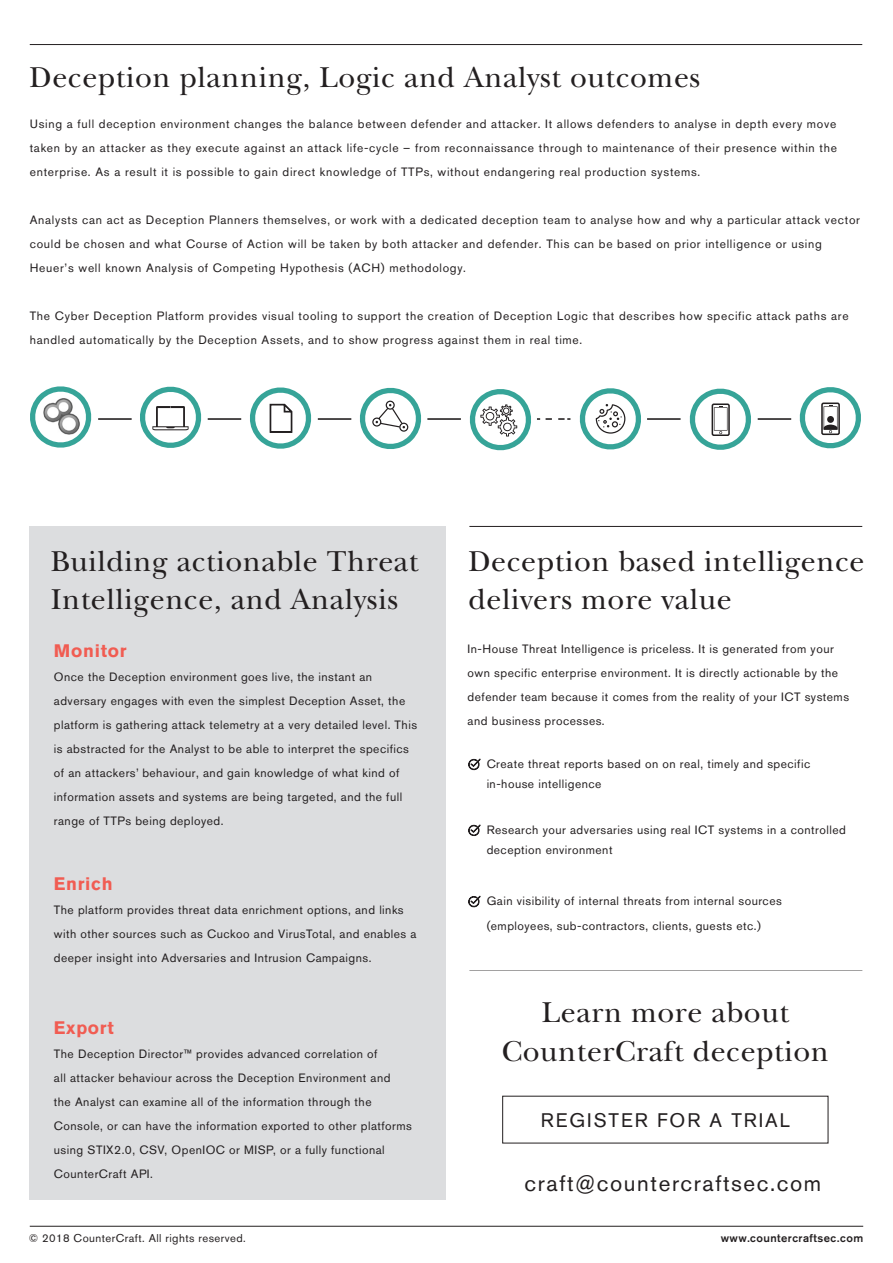
<style>
.page{position:relative;width:893px;height:1263px;background:#fff}
.page>*{position:absolute;margin:0;border:0;box-sizing:border-box;transform-origin:0 0}
.t1{font:30px "New Baskerville Std";letter-spacing:.02em;color:#231f20}
.t2{font:22.5px "Akzidenz Grotesk BQ";letter-spacing:.07em;color:#231f20}
.t3{font:19.5px "Akzidenz Grotesk BQ";letter-spacing:.1em;color:#231f20}
.t4{font:700 18px "Akzidenz Grotesk BQ";letter-spacing:.04em;color:#f15c52}
.t5{font:12px/24px "Akzidenz Grotesk BQ";letter-spacing:.04em;color:#231f20}
.t6{font:12px/24px "Akzidenz Grotesk BQ";letter-spacing:.06em;color:#231f20}
.t7{font:11.25px "Akzidenz Grotesk BQ";letter-spacing:.04em;color:#231f20}
.t8{font:500 11.25px "Akzidenz Grotesk BQ";letter-spacing:.04em;color:#231f20}
</style>
<div class="page">
<hr style="left:30px;top:1226px;width:833px;height:1px;background:#231f20">
<div style="left:29px;top:526px;width:417px;height:674px;background:#dcdddf"></div>
<hr style="left:469px;top:971px;width:393px;height:1px;background:#231f20">
<hr style="left:30px;top:44px;width:832px;height:1px;background:#231f20">
<hr style="left:469px;top:526px;width:393px;height:1px;background:#231f20">
<svg style="left:468px;top:759px;width:12px;height:11px"></svg>
<svg style="left:468px;top:825px;width:12px;height:11px"></svg>
<svg style="left:468px;top:896px;width:12px;height:11px"></svg>
<svg style="left:689px;top:388px;width:62px;height:62px"></svg>
<svg style="left:250px;top:387px;width:62px;height:62px"></svg>
<svg style="left:469px;top:389px;width:62px;height:61px"></svg>
<svg style="left:579px;top:388px;width:62px;height:62px"></svg>
<svg style="left:799px;top:387px;width:62px;height:62px"></svg>
<svg style="left:30px;top:386px;width:62px;height:62px"></svg>
<hr style="left:98px;top:418px;width:34px;height:2px;background:#231f20">
<hr style="left:208px;top:418px;width:33px;height:2px;background:#231f20">
<hr style="left:318px;top:418px;width:33px;height:2px;background:#231f20">
<hr style="left:427px;top:418px;width:34px;height:2px;background:#231f20">
<hr style="left:647px;top:418px;width:34px;height:2px;background:#231f20">
<hr style="left:758px;top:418px;width:33px;height:2px;background:#231f20">
<svg style="left:546px;top:418px;width:24px;height:2px"></svg>
<svg style="left:140px;top:386px;width:62px;height:62px"></svg>
<svg style="left:360px;top:387px;width:61px;height:62px"></svg>
<img style="left:43px;top:397px;width:37px;height:38px">
<p class="t1" style="left:30px;top:60px;width:672px">Deception planning, Logic and Analyst outcomes</p>
<p class="t5" style="left:30px;top:112px;width:809px;text-align:justify">Using a full deception environment changes the balance between defender and attacker. It allows defenders to analyse in depth every move taken by an attacker as they execute against an attack life-cycle – from reconnaissance through to maintenance of their presence within the enterprise. As a result it is possible to gain direct knowledge of TTPs, without endangering real production systems.</p>
<p class="t6" style="left:30px;top:208px;width:832px">Analysts can act as Deception Planners themselves, or work with a dedicated deception team to analyse how and why a particular attack vector could be chosen and what Course of Action will be taken by both attacker and defender. This can be based on prior intelligence or using<br>Heuer’s well known Analysis of Competing Hypothesis (ACH) methodology.</p>
<p class="t6" style="left:30px;top:304px;width:820px">The Cyber Deception Platform provides visual tooling to support the creation of Deception Logic that describes how specific attack paths are handled automatically by the Deception Assets, and to show progress against them in real time.</p>
<p class="t1" style="left:51px;top:544px;width:369px">Building actionable Threat</p>
<p class="t1" style="left:51px;top:582px;width:349px">Intelligence, and Analysis</p>
<p class="t4" style="left:54px;top:640px;width:74px">Monitor</p>
<p class="t5" style="left:54px;top:665px;width:365px">Once the Deception environment goes live, the instant an adversary engages with even the simplest Deception Asset, the platform is gathering attack telemetry at a very detailed level. This is abstracted for the Analyst to be able to interpret the specifics of an attackers’ behaviour, and gain knowledge of what kind of information assets and systems are being targeted, and the full range of TTPs being deployed.</p>
<p class="t4" style="left:54px;top:873px;width:60px">Enrich</p>
<p class="t5" style="left:54px;top:897px;width:364px">The platform provides threat data enrichment options, and links with other sources such as Cuckoo and VirusTotal, and enables a deeper insight into Adversaries and Intrusion Campaigns.</p>
<p class="t4" style="left:54px;top:1017px;width:61px">Export</p>
<p class="t5" style="left:54px;top:1041px;width:360px">The Deception Director™ provides advanced correlation of<br>all attacker behaviour across the Deception Environment and<br>the Analyst can examine all of the information through the Console, or can have the information exported to other platforms using STIX2.0, CSV, OpenIOC or MISP, or a fully functional CounterCraft API.</p>
<p class="t1" style="left:468px;top:544px;width:398px">Deception based intelligence</p>
<p class="t1" style="left:468px;top:582px;width:265px">delivers more value</p>
<p class="t5" style="left:468px;top:637px;width:383px">In-House Threat Intelligence is priceless. It is generated from your own specific enterprise environment. It is directly actionable by the defender team because it comes from the reality of your ICT systems and business processes.</p>
<p class="t5" style="left:487px;top:751px;width:325px">Create threat reports based on on real, timely and specific</p>
<p class="t5" style="left:487px;top:771px;width:116px">in-house intelligence</p>
<p class="t5" style="left:487px;top:819px;width:361px;line-height:20.2px">Research your adversaries using real ICT systems in a controlled deception environment</p>
<p class="t5" style="left:487px;top:888px;width:297px;line-height:25.5px">Gain visibility of internal threats from internal sources (employees, sub-contractors, clients, guests etc.)</p>
<p class="t1" style="left:542px;top:995px;width:249px">Learn more about</p>
<p class="t1" style="left:502px;top:1033px;width:329px">CounterCraft deception</p>
<p class="t3" style="left:541px;top:1109px;width:251px">REGISTER FOR A TRIAL</p>
<p class="t2" style="left:525px;top:1170px;width:298px">craft@countercraftsec.com</p>
<p class="t7" style="left:29px;top:1231px;width:219px">© 2018 CounterCraft. All rights reserved.</p>
<p class="t8" style="left:721px;top:1231px;width:144px">www.countercraftsec.com</p>
</div>
